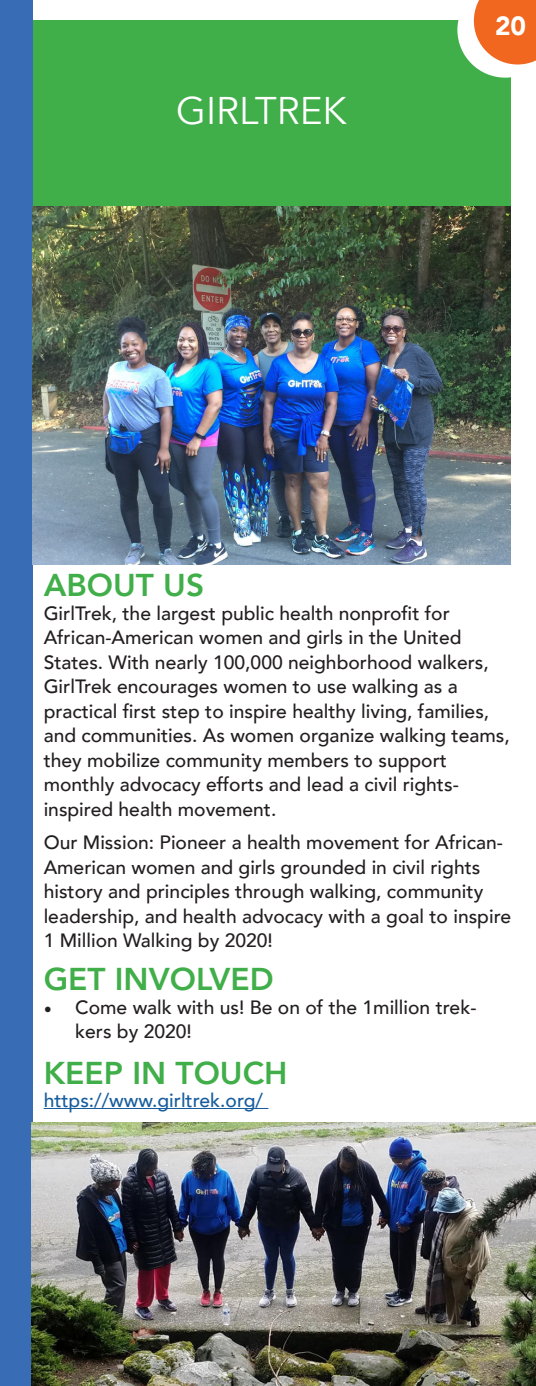
<style>
.page{position:relative;width:536px;height:1386px;background:#fff}
.page>*{position:absolute;margin:0;border:0;box-sizing:border-box;transform-origin:0 0}
.t1{font:38.5px "Avenir";color:#fff}
.t2{font:800 31.5px "Avenir";color:#40ae49}
.t3{font:900 26.25px "Avenir";color:#fff}
.t4{font:500 19.25px/24.5px "Avenir";color:#231f20}
.t5{font:500 19.25px "Avenir";color:#175d9e}
.s1{font-family:"Minion Pro";font-weight:400;font-size:21px}
</style>
<div class="page">
<div style="left:0;top:20px;width:510px;height:187px;background:#40ae49"></div>
<svg style="left:457px;top:0;width:79px;height:78px"></svg>
<div style="left:0;top:0;width:33px;height:1386px;background:#386cb4"></div>
<img style="left:33px;top:207px;width:477px;height:357px">
<hr style="left:44px;top:1108px;width:224px;height:1px;background:#175d9e">
<img style="left:32px;top:1123px;width:504px;height:263px">
<p class="t1" style="left:176px;top:87px;width:172px">GIRLTREK</p>
<p class="t3" style="left:495px;top:3px;width:33px">20</p>
<p class="t2" style="left:44px;top:561px;width:162px">ABOUT US</p>
<p class="t4" style="left:44px;top:600px;width:467px">GirlTrek, the largest public health nonprofit for African-American women and girls in the United States. With nearly 100,000 neighborhood walkers, GirlTrek encourages women to use walking as a practical first step to inspire healthy living, families, and communities. As women organize walking teams, they mobilize community members to support monthly advocacy efforts and lead a civil rights&shy;inspired health movement.</p>
<p class="t4" style="left:44px;top:829px;width:469px">Our Mission: Pioneer a health movement for African-American women and girls grounded in civil rights history and principles through walking, community leadership, and health advocacy with a goal to inspire 1 Million Walking by 2020!</p>
<p class="t2" style="left:44px;top:954px;width:231px">GET INVOLVED</p>
<p class="t4" style="left:75px;top:994px;width:402px;text-indent:-32px"><span class="s1">•</span> Come walk with us! Be on of the 1million trek&shy;kers by 2020!</p>
<p class="t2" style="left:44px;top:1048px;width:245px">KEEP IN TOUCH</p>
<p class="t5" style="left:44px;top:1084px;width:221px">https://www.girltrek.org/</p>
</div>
